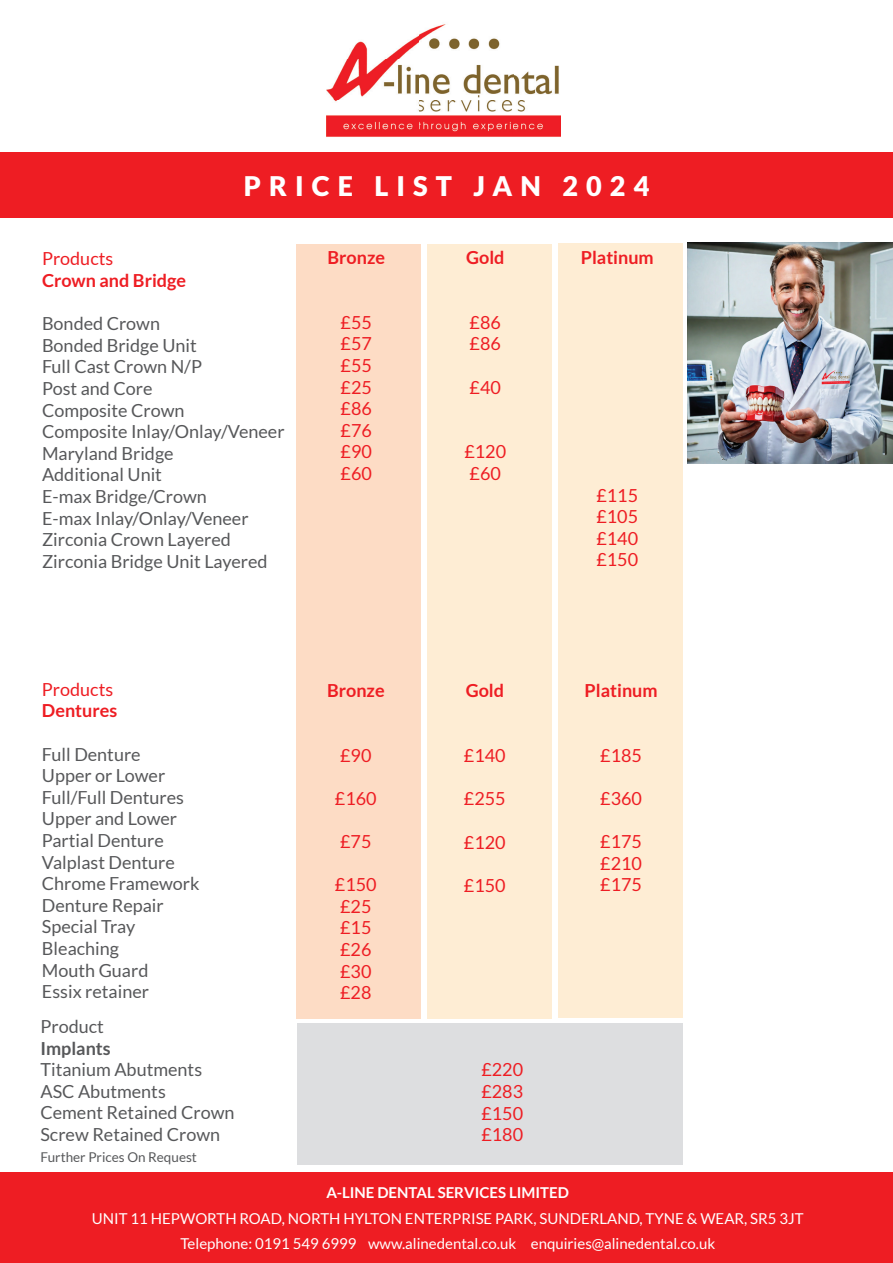
<style>
.page{position:relative;width:893px;height:1263px;background:#fff}
.page>*{position:absolute;margin:0;border:0;box-sizing:border-box;transform-origin:0 0}
.t1{font:900 27px "Lato";letter-spacing:.3em;color:#fff}
.t2{font:18px/21.6px "Lato";color:#57585a}
.t3{font:18px/21.6px "Lato";color:#ee1d23;text-align:justify}
.t4{font:700 18px "Lato";color:#ee1d23}
.t5{font:700 18px "Lato";color:#57585a}
.t6{font:15px/25.5px "Lato";color:#fff;text-align:center}
.t7{font:700 15px "Lato";color:#fff}
.t8{font:13.5px "Lato";color:#57585a}
</style>
<div class="page">
<div style="left:297px;top:1023px;width:386px;height:142px;background:#dddee0"></div>
<div style="left:297px;top:244px;width:124px;height:774px;background:#fddcc5"></div>
<div style="left:427px;top:244px;width:124px;height:774px;background:#feedd4"></div>
<div style="left:558px;top:244px;width:125px;height:774px;background:#feedd4"></div>
<div style="left:0;top:152px;width:893px;height:65px;background:#ee1d23"></div>
<div style="left:0;top:1172px;width:893px;height:91px;background:#ee1d23"></div>
<img style="left:327px;top:24px;width:233px;height:113px">
<img style="left:688px;top:243px;width:205px;height:220px">
<h1 class="t1" style="left:244px;top:170px;width:407px">PRICE LIST JAN 2024</h1>
<p class="t3" style="left:42px;top:248px;width:73px">Products</p>
<p class="t4" style="left:42px;top:270px;width:146px">Crown and Bridge</p>
<p class="t2" style="left:42px;top:313px;width:244px">Bonded Crown<br>Bonded Bridge Unit<br>Full Cast Crown N/P<br>Post and Core<br>Composite Crown<br>Composite Inlay/Onlay/Veneer<br>Maryland Bridge<br>Additional Unit<br>E-max Bridge/Crown<br>E-max Inlay/Onlay/Veneer<br>Zirconia Crown Layered<br>Zirconia Bridge Unit Layered</p>
<p class="t4" style="left:327px;top:247px;width:59px">Bronze</p>
<p class="t3" style="left:341px;top:311px;width:33px">£55 £57 £55 £25 £86 £76 £90 £60</p>
<p class="t3" style="left:42px;top:678px;width:73px">Products</p>
<p class="t4" style="left:42px;top:701px;width:77px">Dentures</p>
<p class="t2" style="left:42px;top:743px;width:159px">Full Denture<br>Upper or Lower<br>Full/Full Dentures<br>Upper and Lower<br>Partial Denture<br>Valplast Denture<br>Chrome Framework<br>Denture Repair<br>Special Tray<br>Bleaching<br>Mouth Guard<br>Essix retainer</p>
<p class="t2" style="left:40px;top:1015px;width:65px">Product</p>
<p class="t5" style="left:40px;top:1038px;width:72px">Implants</p>
<p class="t2" style="left:40px;top:1059px;width:196px">Titanium Abutments<br>ASC Abutments<br>Cement Retained Crown<br>Screw Retained Crown</p>
<p class="t8" style="left:40px;top:1149px;width:158px">Further Prices On Request</p>
<p class="t4" style="left:327px;top:680px;width:59px">Bronze</p>
<p class="t3" style="left:340px;top:744px;width:33px">£90</p>
<p class="t3" style="left:335px;top:787px;width:43px">£160</p>
<p class="t3" style="left:340px;top:830px;width:33px">£75</p>
<p class="t3" style="left:335px;top:874px;width:43px;text-align:left">£150 £25 £15 £26 £30 £28</p>
<p class="t4" style="left:466px;top:247px;width:40px">Gold</p>
<p class="t3" style="left:470px;top:311px;width:33px">£86 £86</p>
<p class="t3" style="left:470px;top:376px;width:33px">£40</p>
<p class="t3" style="left:464px;top:441px;width:43px">£120 £60</p>
<p class="t4" style="left:466px;top:681px;width:40px">Gold</p>
<p class="t3" style="left:464px;top:745px;width:43px">£140</p>
<p class="t3" style="left:464px;top:788px;width:43px">£255</p>
<p class="t3" style="left:464px;top:831px;width:43px">£120</p>
<p class="t3" style="left:464px;top:874px;width:43px">£150</p>
<p class="t4" style="left:581px;top:247px;width:74px">Platinum</p>
<p class="t3" style="left:596px;top:484px;width:43px">£115 £105 £140 £150</p>
<p class="t4" style="left:585px;top:680px;width:74px">Platinum</p>
<p class="t3" style="left:600px;top:744px;width:43px">£185</p>
<p class="t3" style="left:600px;top:787px;width:43px">£360</p>
<p class="t3" style="left:600px;top:830px;width:43px">£175 £210 £175</p>
<p class="t3" style="left:481px;top:1059px;width:43px">£220 £283 £150 £180</p>
<p class="t7" style="left:327px;top:1184px;width:244px">A-LINE DENTAL SERVICES LIMITED</p>
<p class="t6" style="left:92px;top:1205px;width:713px">UNIT 11 HEPWORTH ROAD, NORTH HYLTON ENTERPRISE PARK, SUNDERLAND, TYNE &amp; WEAR, SR5 3JT<br>Telephone: 0191 549 6999 www.alinedental.co.uk enquiries@alinedental.co.uk</p>
</div>
